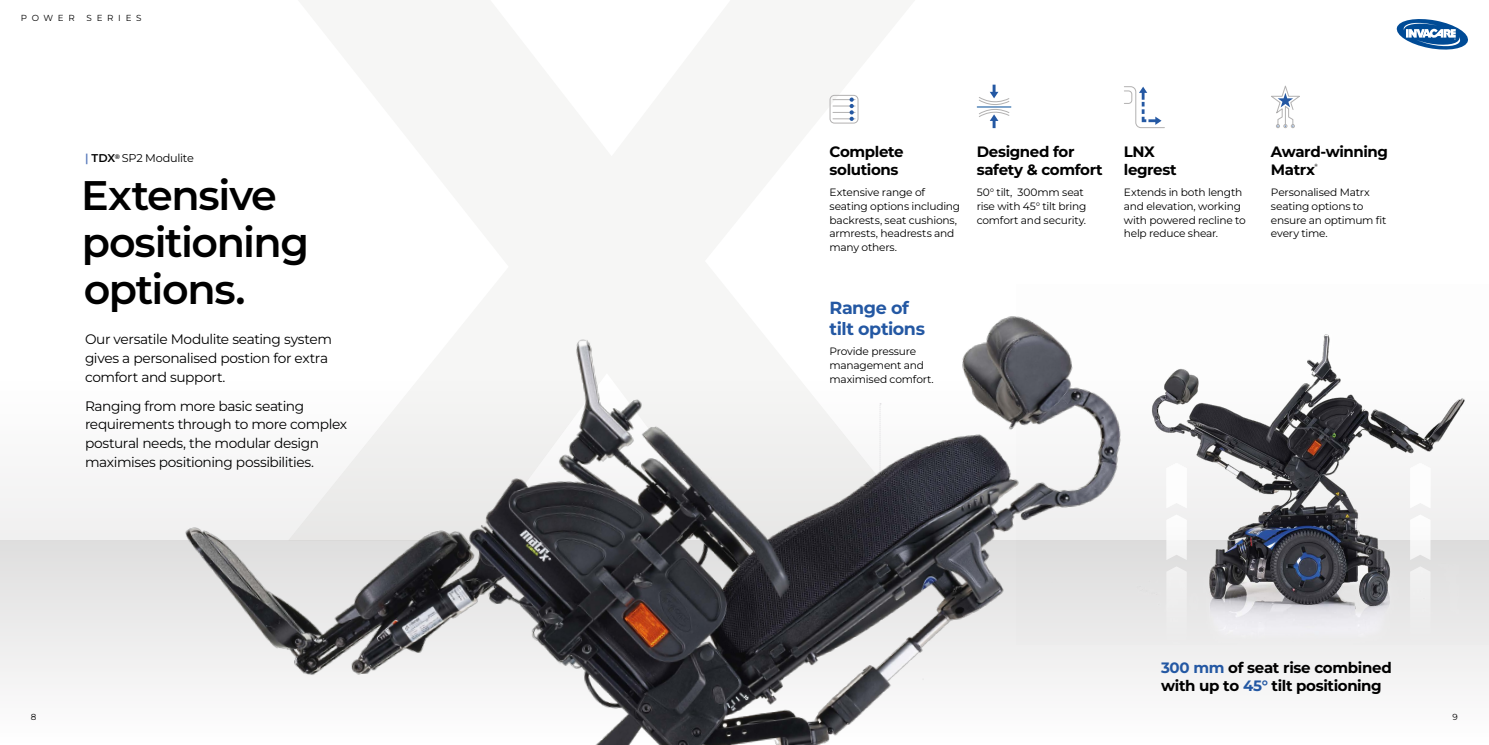
<style>
.page{position:relative;width:1489px;height:745px;background:#fff}
.page>*{position:absolute;margin:0;border:0;box-sizing:border-box;transform-origin:0 0}
.t1{font:600 41.25px/47.1px "Montserrat";letter-spacing:-.035em;color:#000}
.t2{font:700 17.5px/20.8px "Montserrat";letter-spacing:-.025em;color:#2458a3}
.t3{font:700 15px/18.2px "Montserrat";letter-spacing:-.02em;color:#000}
.t4{font:13.75px/18.8px "Montserrat";letter-spacing:-.03em;color:#000}
.t5{font:11.25px "Montserrat";letter-spacing:-.02em;color:#000}
.t6{font:10.62px/13.8px "Montserrat";letter-spacing:-.02em;color:#000}
.t7{font:8.75px "Montserrat";letter-spacing:.54em;color:#000}
.s1{font-weight:600;color:#597abc}
.s2{font-weight:600}
.s3{color:#2458a3}
</style>
<div class="page">
<img style="left:0;top:84px;width:1473px;height:660px">
<svg style="left:1268px;top:84px;width:33px;height:44px"></svg>
<div style="left:829px;top:95px;width:29px;height:28px;border:1px solid #b2b1b1;border-radius:4px"></div>
<svg style="left:833px;top:97px;width:22px;height:24px"></svg>
<svg style="left:977px;top:85px;width:33px;height:43px"></svg>
<svg style="left:1123px;top:86px;width:42px;height:42px"></svg>
<svg style="left:1396px;top:19px;width:72px;height:31px"></svg>
<p class="t7" style="left:21px;top:12px;width:56px">POWER</p>
<p class="t7" style="left:87px;top:12px;width:57px">SERIES</p>
<p class="t5" style="left:85px;top:150px;width:110px"><span class="s1">|</span> <span class="s2">TDX</span><sup>®</sup> SP2 Modulite</p>
<h1 class="t1" style="left:81px;top:170px;width:229px">Extensive positioning options.</h1>
<p class="t4" style="left:85px;top:329px;width:248px">Our versatile Modulite seating system gives a personalised postion for extra comfort and support.</p>
<p class="t4" style="left:85px;top:395px;width:263px">Ranging from more basic seating requirements through to more complex postural needs, the modular design maximises positioning possibilities.</p>
<h3 class="t3" style="left:829px;top:142px;width:76px">Complete solutions</h3>
<p class="t6" style="left:829px;top:185px;width:132px">Extensive range of seating options including backrests, seat cushions, armrests, headrests and many others.</p>
<h3 class="t3" style="left:976px;top:142px;width:127px">Designed for safety &amp; comfort</h3>
<p class="t6" style="left:976px;top:185px;width:111px">50° tilt, 300mm seat rise with 45° tilt bring comfort and security.</p>
<h2 class="t2" style="left:829px;top:296px;width:97px">Range of tilt options</h2>
<p class="t6" style="left:829px;top:344px;width:106px">Provide pressure management and maximised comfort.</p>
<h3 class="t3" style="left:1123px;top:142px;width:54px">LNX legrest</h3>
<p class="t6" style="left:1123px;top:185px;width:123px">Extends in both length and elevation, working with powered recline to help reduce shear.</p>
<h3 class="t3" style="left:1270px;top:142px;width:119px">Award-winning<br>Matrx<sup>®</sup></h3>
<p class="t6" style="left:1270px;top:185px;width:117px">Personalised Matrx seating options to ensure an optimum fit every time.</p>
<h3 class="t3" style="left:1160px;top:657px;width:232px"><span class="s3">300 mm</span> of seat rise combined with up to <span class="s3">45°</span> tilt positioning</h3>
<p class="t7" style="left:31px;top:710px;width:7px">8</p>
<p class="t7" style="left:1452px;top:710px;width:7px">9</p>
</div>
